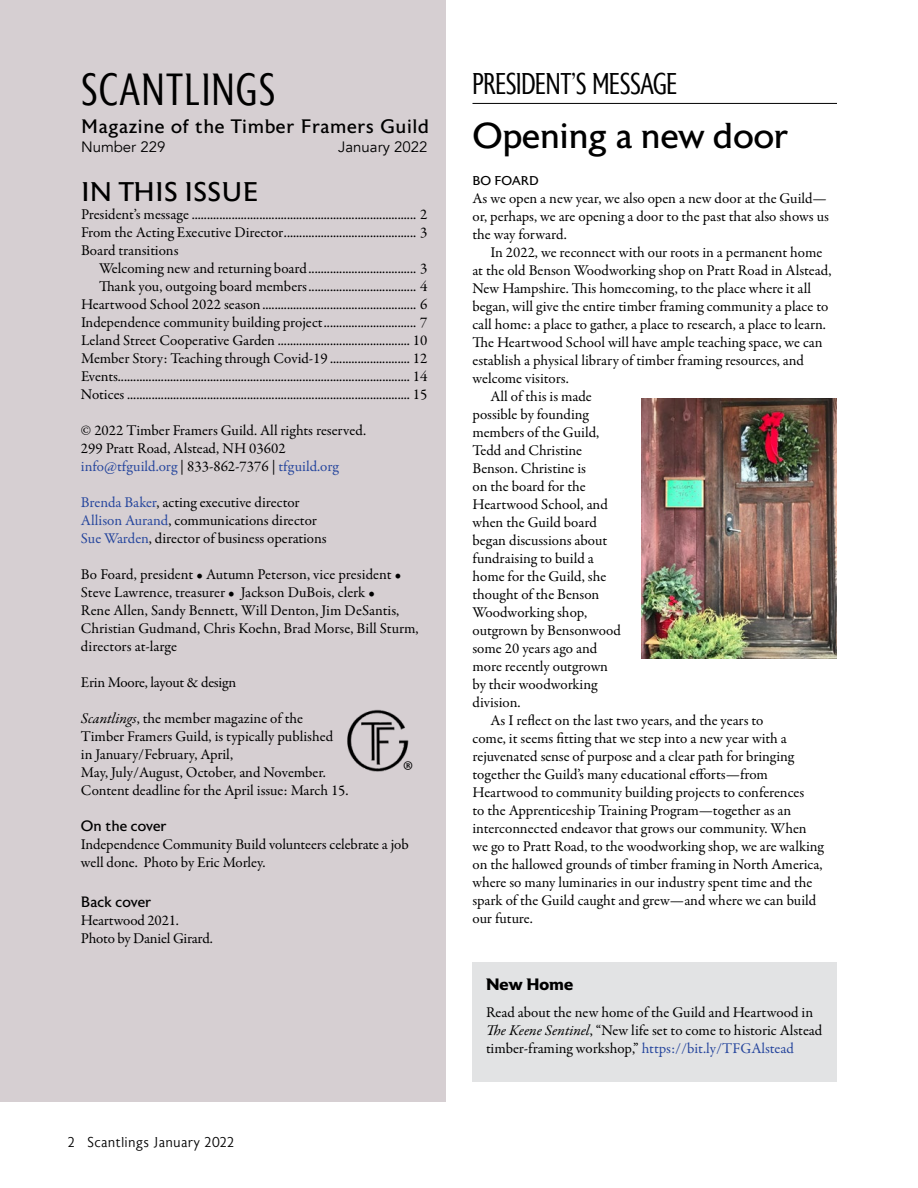
<style>
.page{position:relative;width:918px;height:1188px;background:#fff}
.page>*{position:absolute;margin:0;border:0;box-sizing:border-box;transform-origin:0 0}
.t1{font:300 condensed 45px "Astoria";letter-spacing:.035em;color:#000}
.t2{font:italic 38.4px "Garamond Premr Pro";color:#000}
.t3{font:36px "Astoria";letter-spacing:-.005em;color:#000}
.t4{font:300 condensed 30px "Astoria";letter-spacing:-.01em;color:#000}
.t5{font:27px "Astoria";color:#000}
.t6{font:19.5px "Astoria";letter-spacing:.03em;color:#000}
.t7{font:700 16.5px "Astoria";color:#000}
.t8{font:15px/18px "Garamond Premr Pro";letter-spacing:-.005em;color:#000}
.t9{font:15px "Avenir";color:#000}
.t10{font:15px "Astoria";color:#000}
.t11{font:300 14.25px "Astoria";color:#000}
.t12{font:12.75px "Astoria";color:#000}
.s1{color:#26469d}
.s2{font-style:italic}
</style>
<div class="page">
<div style="left:0;top:0;width:446px;height:1102px;background:#d6cfd2"></div>
<hr style="left:472px;top:103px;width:365px;height:1px;background:#000">
<img style="left:347px;top:710px;width:62px;height:61px">
<div style="left:472px;top:962px;width:365px;height:120px;background:#e2e3e4"></div>
<img style="left:641px;top:398px;width:195px;height:260px">
<h1 class="t1" style="left:81px;top:66px;width:196px">SCANTLINGS</h1>
<h3 class="t6" style="left:81px;top:116px;width:350px">Magazine of the Timber Framers Guild</h3>
<p class="t9" style="left:81px;top:138px;width:86px">Number 229</p>
<p class="t9" style="left:338px;top:138px;width:91px">January 2022</p>
<h3 class="t5" style="left:81px;top:177px;width:179px">IN THIS ISSUE</h3>
<p class="t8" style="left:81px;top:205px;width:348px;text-align:justify">President’s message ......................................................................... 2<br>From the Acting Executive Director........................................... 3<br>Board transitions</p>
<p class="t8" style="left:81px;top:259px;width:348px;text-align:right">Welcoming new and returning board................................... 3<br>Thank you, outgoing board members................................... 4<br>Heartwood School 2022 season.................................................. 6<br>Independence community building project.............................. 7<br>Leland Street Cooperative Garden ........................................... 10<br>Member Story: Teaching through Covid-19 .......................... 12<br>Events............................................................................................... 14<br>Notices ............................................................................................ 15</p>
<p class="t8" style="left:81px;top:421px;width:287px">© 2022 Timber Framers Guild. All rights reserved.<br>299 Pratt Road, Alstead, NH 03602 <span class="s1">info@tfguild.org</span> | 833-862-7376 | <span class="s1">tfguild.org</span></p>
<p class="t8" style="left:81px;top:493px;width:247px"><span class="s1">Brenda Baker</span>, acting executive director<br><span class="s1">Allison Aurand</span>, communications director<br><span class="s1">Sue Warden</span>, director of business operations</p>
<p class="t8" style="left:81px;top:565px;width:339px">Bo Foard, president • Autumn Peterson, vice president • Steve Lawrence, treasurer • Jackson DuBois, clerk •<br>Rene Allen, Sandy Bennett, Will Denton, Jim DeSantis, Christian Gudmand, Chris Koehn, Brad Morse, Bill Sturm, directors at-large</p>
<p class="t8" style="left:81px;top:673px;width:157px">Erin Moore, layout &amp; design</p>
<p class="t8" style="left:81px;top:709px;width:269px"><span class="s2">Scantlings</span>, the member magazine of the Timber Framers Guild, is typically published<br>in January/February, April,<br>May, July/August, October, and November.<br>Content deadline for the April issue: March 15.</p>
<p class="t10" style="left:81px;top:818px;width:87px">On the cover</p>
<p class="t8" style="left:81px;top:835px;width:329px">Independence Community Build volunteers celebrate a job well done. Photo by Eric Morley.</p>
<p class="t10" style="left:81px;top:894px;width:72px">Back cover</p>
<p class="t8" style="left:81px;top:912px;width:133px">Heartwood 2021.<br>Photo by Daniel Girard.</p>
<h2 class="t2" style="left:400px;top:750px;width:10px">®</h2>
<p class="t11" style="left:68px;top:1134px;width:168px">2 Scantlings January 2022</p>
<h3 class="t4" style="left:472px;top:68px;width:206px">PRESIDENT'S MESSAGE</h3>
<h3 class="t3" style="left:472px;top:117px;width:317px">Opening a new door</h3>
<p class="t12" style="left:472px;top:173px;width:68px">BO FOARD</p>
<p class="t8" style="left:472px;top:189px;width:358px">As we open a new year, we also open a new door at the Guild— or, perhaps, we are opening a door to the past that also shows us the way forward.</p>
<p class="t8" style="left:490px;top:243px;width:333px">In 2022, we reconnect with our roots in a permanent home</p>
<p class="t8" style="left:472px;top:261px;width:360px">at the old Benson Woodworking shop on Pratt Road in Alstead,</p>
<p class="t8" style="left:472px;top:279px;width:340px">New Hampshire. This homecoming, to the place where it all</p>
<p class="t8" style="left:472px;top:297px;width:357px">began, will give the entire timber framing community a place to</p>
<p class="t8" style="left:472px;top:315px;width:355px">call home: a place to gather, a place to research, a place to learn.</p>
<p class="t8" style="left:472px;top:333px;width:352px">The Heartwood School will have ample teaching space, we can</p>
<p class="t8" style="left:472px;top:351px;width:333px">establish a physical library of timber framing resources, and</p>
<p class="t8" style="left:472px;top:369px;width:98px">welcome visitors.</p>
<p class="t8" style="left:490px;top:387px;width:103px">All of this is made</p>
<p class="t8" style="left:472px;top:405px;width:118px">possible by founding</p>
<p class="t8" style="left:472px;top:423px;width:128px">members of the Guild,</p>
<p class="t8" style="left:472px;top:441px;width:111px">Tedd and Christine</p>
<p class="t8" style="left:472px;top:459px;width:115px">Benson. Christine is</p>
<p class="t8" style="left:472px;top:477px;width:115px">on the board for the</p>
<p class="t8" style="left:472px;top:495px;width:137px">Heartwood School, and</p>
<p class="t8" style="left:472px;top:513px;width:126px">when the Guild board</p>
<p class="t8" style="left:472px;top:531px;width:136px">began discussions about</p>
<p class="t8" style="left:472px;top:549px;width:123px">fundraising to build a</p>
<p class="t8" style="left:472px;top:567px;width:135px">home for the Guild, she</p>
<p class="t8" style="left:472px;top:585px;width:128px">thought of the Benson</p>
<p class="t8" style="left:472px;top:603px;width:116px">Woodworking shop,</p>
<p class="t8" style="left:472px;top:621px;width:150px">outgrown by Bensonwood</p>
<p class="t8" style="left:472px;top:639px;width:126px">some 20 years ago and</p>
<p class="t8" style="left:472px;top:657px;width:137px">more recently outgrown</p>
<p class="t8" style="left:472px;top:675px;width:126px">by their woodworking</p>
<p class="t8" style="left:472px;top:693px;width:50px">division.</p>
<p class="t8" style="left:490px;top:711px;width:275px">As I reflect on the last two years, and the years to</p>
<p class="t8" style="left:472px;top:729px;width:316px">come, it seems fitting that we step into a new year with a</p>
<p class="t8" style="left:472px;top:747px;width:323px">rejuvenated sense of purpose and a clear path for bringing</p>
<p class="t8" style="left:472px;top:765px;width:297px">together the Guild’s many educational efforts—from</p>
<p class="t8" style="left:472px;top:783px;width:333px">Heartwood to community building projects to conferences</p>
<p class="t8" style="left:472px;top:801px;width:320px">to the Apprenticeship Training Program—together as an</p>
<p class="t8" style="left:472px;top:819px;width:336px">interconnected endeavor that grows our community. When</p>
<p class="t8" style="left:472px;top:837px;width:353px">we go to Pratt Road, to the woodworking shop, we are walking</p>
<p class="t8" style="left:472px;top:855px;width:352px">on the hallowed grounds of timber framing in North America,</p>
<p class="t8" style="left:472px;top:873px;width:341px">where so many luminaries in our industry spent time and the</p>
<p class="t8" style="left:472px;top:891px;width:345px">spark of the Guild caught and grew—and where we can build</p>
<p class="t8" style="left:472px;top:909px;width:62px">our future.</p>
<p class="t7" style="left:486px;top:975px;width:89px">New Home</p>
<p class="t8" style="left:486px;top:1004px;width:338px">Read about the new home of the Guild and Heartwood in<br><span class="s2">The Keene Sentinel</span>, “New life set to come to historic Alstead timber-framing workshop,” <span class="s1">https://bit.ly/TFGAlstead</span></p>
</div>
